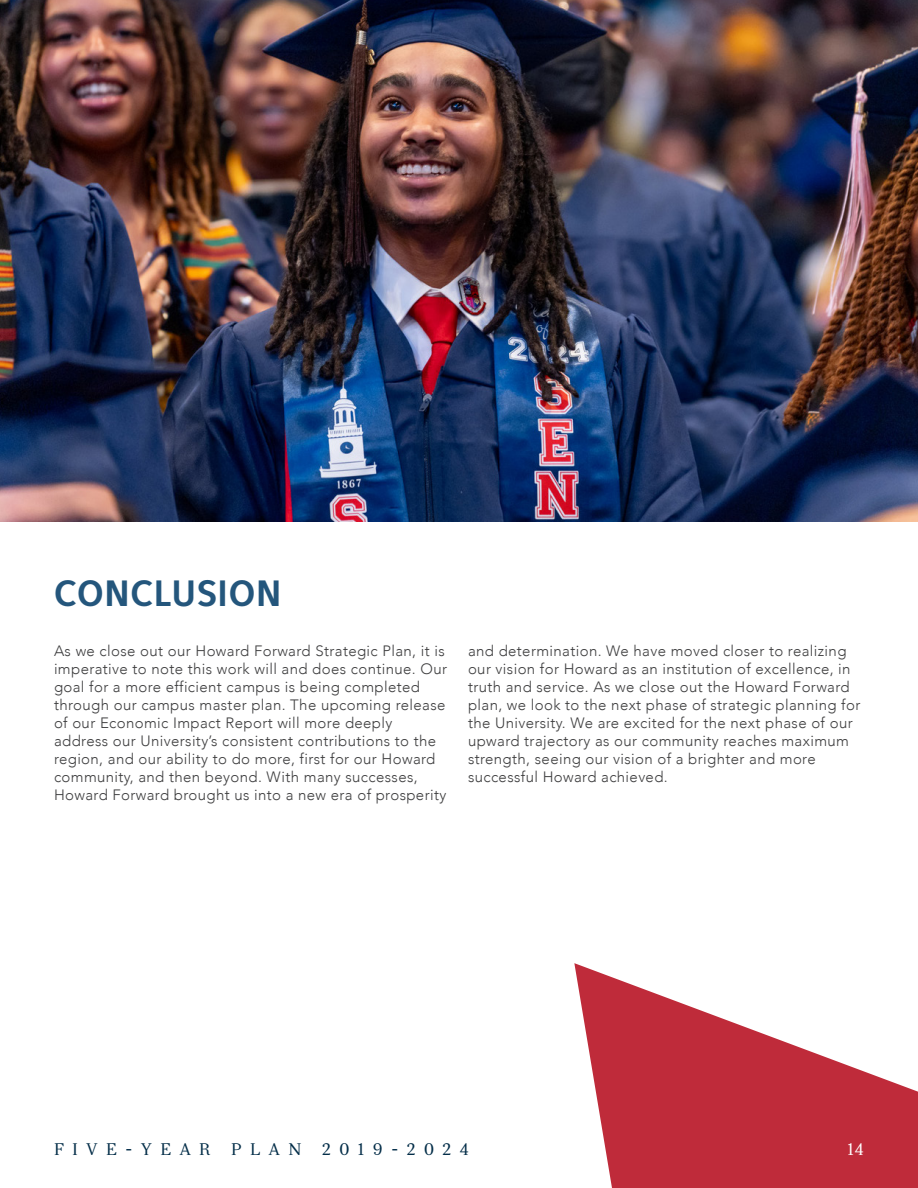
<style>
.page{position:relative;width:918px;height:1188px;background:#fff}
.page>*{position:absolute;margin:0;border:0;box-sizing:border-box;transform-origin:0 0}
.t1{font:700 34.5px "Eau Sans";letter-spacing:.015em;color:#24567c}
.t2{font:16.5px "Serif 12 Beta";letter-spacing:.5em;color:#032d48}
.t3{font:16.5px "Serif 12 Beta";color:#fff}
.t4{font:300 15px/18px "Avenir";letter-spacing:.025em;color:#3e3e3f}
</style>
<div class="page">
<svg style="left:574px;top:963px;width:344px;height:225px;fill:#bf2b3a"></svg>
<img style="left:0;top:0;width:918px;height:521px">
<p class="t1" style="left:54px;top:573px;width:229px">CONCLUSION</p>
<p class="t4" style="left:54px;top:641px;width:395px">As we close out our Howard Forward Strategic Plan, it is imperative to note this work will and does continue. Our goal for a more efficient campus is being completed through our campus master plan. The upcoming release of our Economic Impact Report will more deeply address our University’s consistent contributions to the region, and our ability to do more, first for our Howard community, and then beyond. With many successes, Howard Forward brought us into a new era of prosperity</p>
<p class="t4" style="left:468px;top:641px;width:394px">and determination. We have moved closer to realizing our vision for Howard as an institution of excellence, in truth and service. As we close out the Howard Forward plan, we look to the next phase of strategic planning for the University. We are excited for the next phase of our upward trajectory as our community reaches maximum strength, seeing our vision of a brighter and more successful Howard achieved.</p>
<p class="t2" style="left:54px;top:1139px;width:416px">FIVE-YEAR PLAN 2019-2024</p>
<p class="t3" style="left:847px;top:1139px;width:18px">14</p>
</div>
